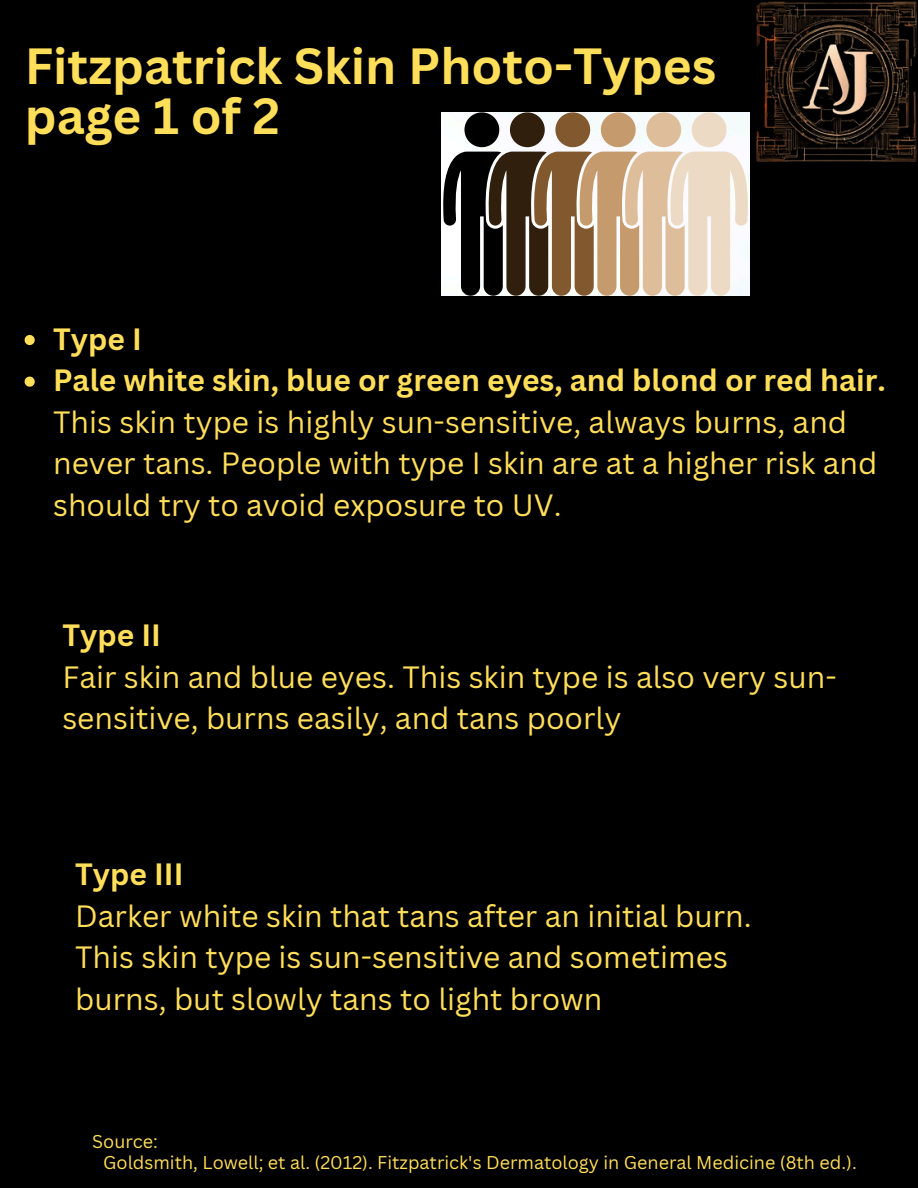
<style>
.page{position:relative;width:918px;height:1188px;background:#000}
.page>*{position:absolute;margin:0;border:0;box-sizing:border-box;transform-origin:0 0}
.t1{font:700 49.5px/49.5px "Canva Sans";color:#ffde59}
.t2{font:30px/41.7px "Canva Sans";color:#ffde59}
.t3{font:700 30px "Canva Sans";color:#ffde59}
.t4{font:18px "Canva Sans";color:#ffde59}
.s1{font-weight:700}
</style>
<div class="page">
<svg style="left:442px;top:112px;width:307px;height:184px;background:#ae9d8a"></svg>
<svg style="left:25px;top:335px;width:10px;height:10px"></svg>
<svg style="left:25px;top:377px;width:10px;height:10px"></svg>
<img style="left:756px;top:1px;width:161px;height:161px">
<p class="t1" style="left:25px;top:40px;width:693px">Fitzpatrick Skin Photo-Types page 1 of 2</p>
<p class="t3" style="left:53px;top:318px;width:90px">Type I</p>
<p class="t2" style="left:53px;top:359px;width:834px"><span class="s1">Pale white skin, blue or green eyes, and blond or red hair.<br></span>This skin type is highly sun-sensitive, always burns, and never tans. People with type I skin are at a higher risk and should try to avoid exposure to UV.</p>
<h2 class="t2" style="left:62px;top:614px;width:776px"><span class="s1">Type II<br></span>Fair skin and blue eyes. This skin type is also very sun&shy;sensitive, burns easily, and tans poorly</h2>
<h2 class="t2" style="left:75px;top:853px;width:678px"><span class="s1">Type III<br></span>Darker white skin that tans after an initial burn.<br>This skin type is sun-sensitive and sometimes burns, but slowly tans to light brown</h2>
<p class="t4" style="left:92px;top:1128px;width:67px">Source:</p>
<p class="t4" style="left:103px;top:1149px;width:755px">Goldsmith, Lowell; et al. (2012). Fitzpatrick's Dermatology in General Medicine (8th ed.).</p>
</div>
